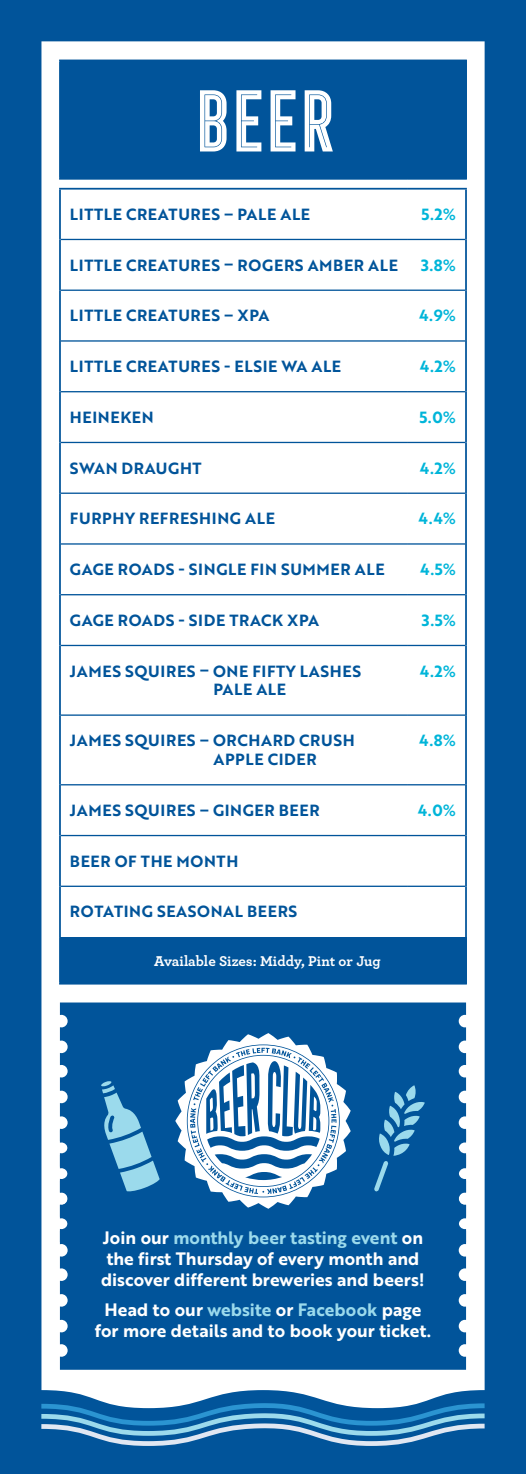
<style>
.page{position:relative;width:526px;height:1474px;background:#fff}
.page>*{position:absolute;margin:0;border:0;box-sizing:border-box;transform-origin:0 0}
.t1{font:80.5px "Frontage Condensed Inline";color:#fff}
.t2{font:17.5px/21px "Brother 1816 Bold";color:#fff;text-align:center}
.t3{font:15.75px/18.9px "Brother 1816 Bold";letter-spacing:.04em;color:#01549a}
.t4{font:15.75px "Brother 1816 Bold";color:#00b5d9}
.t5{font:700 14.88px "Archer";color:#fff}
.s1{color:#9bdaec}
</style>
<div class="page">
<div style="left:0;top:0;width:526px;height:1473px;background:#01549a"></div>
<div style="left:41px;top:41px;width:443px;height:1358px;background:#fff"></div>
<svg style="left:41px;top:1399px;width:444px;height:47px"></svg>
<svg style="left:60px;top:1242px;width:406px;height:127px"></svg>
<svg style="left:60px;top:1002px;width:406px;height:240px"></svg>
<div style="left:60px;top:60px;width:406px;height:119px;background:#01549a"></div>
<div style="left:60px;top:937px;width:406px;height:46px;background:#01549a"></div>
<hr style="left:59px;top:188px;width:349px;height:2px;background:#01549a">
<hr style="left:59px;top:190px;width:2px;height:49px;background:#01549a">
<hr style="left:408px;top:188px;width:59px;height:2px;background:#01549a">
<hr style="left:465px;top:190px;width:2px;height:49px;background:#01549a">
<hr style="left:59px;top:239px;width:2px;height:51px;background:#01549a">
<hr style="left:465px;top:239px;width:2px;height:51px;background:#01549a">
<hr style="left:59px;top:290px;width:2px;height:51px;background:#01549a">
<hr style="left:465px;top:290px;width:2px;height:51px;background:#01549a">
<hr style="left:59px;top:341px;width:2px;height:51px;background:#01549a">
<hr style="left:465px;top:341px;width:2px;height:51px;background:#01549a">
<hr style="left:59px;top:392px;width:2px;height:50px;background:#01549a">
<hr style="left:465px;top:392px;width:2px;height:50px;background:#01549a">
<hr style="left:59px;top:442px;width:2px;height:51px;background:#01549a">
<hr style="left:465px;top:442px;width:2px;height:51px;background:#01549a">
<hr style="left:59px;top:493px;width:2px;height:51px;background:#01549a">
<hr style="left:465px;top:493px;width:2px;height:51px;background:#01549a">
<hr style="left:59px;top:544px;width:2px;height:50px;background:#01549a">
<hr style="left:465px;top:544px;width:2px;height:50px;background:#01549a">
<hr style="left:59px;top:594px;width:2px;height:51px;background:#01549a">
<hr style="left:465px;top:594px;width:2px;height:51px;background:#01549a">
<hr style="left:59px;top:645px;width:2px;height:70px;background:#01549a">
<hr style="left:465px;top:645px;width:2px;height:70px;background:#01549a">
<hr style="left:59px;top:715px;width:2px;height:69px;background:#01549a">
<hr style="left:465px;top:715px;width:2px;height:69px;background:#01549a">
<hr style="left:59px;top:784px;width:2px;height:51px;background:#01549a">
<hr style="left:465px;top:784px;width:2px;height:51px;background:#01549a">
<hr style="left:59px;top:835px;width:2px;height:51px;background:#01549a">
<hr style="left:465px;top:835px;width:2px;height:51px;background:#01549a">
<hr style="left:59px;top:886px;width:2px;height:51px;background:#01549a">
<hr style="left:465px;top:886px;width:2px;height:51px;background:#01549a">
<hr style="left:59px;top:937px;width:2px;height:45px;background:#01549a">
<hr style="left:465px;top:937px;width:2px;height:45px;background:#01549a">
<hr style="left:59px;top:982px;width:349px;height:2px;background:#01549a">
<hr style="left:408px;top:982px;width:59px;height:2px;background:#01549a">
<hr style="left:59px;top:60px;width:349px;height:1px;background:#01549a">
<hr style="left:59px;top:61px;width:2px;height:117px;background:#01549a">
<hr style="left:408px;top:60px;width:59px;height:1px;background:#01549a">
<hr style="left:465px;top:61px;width:2px;height:117px;background:#01549a">
<hr style="left:59px;top:178px;width:349px;height:2px;background:#01549a">
<hr style="left:408px;top:178px;width:59px;height:2px;background:#01549a">
<hr style="left:61px;top:239px;width:347px;height:1px;background:#01549a">
<hr style="left:61px;top:289px;width:347px;height:2px;background:#01549a">
<hr style="left:61px;top:340px;width:347px;height:1px;background:#01549a">
<hr style="left:61px;top:391px;width:347px;height:1px;background:#01549a">
<hr style="left:61px;top:442px;width:347px;height:1px;background:#01549a">
<hr style="left:61px;top:492px;width:347px;height:2px;background:#01549a">
<hr style="left:61px;top:543px;width:347px;height:1px;background:#01549a">
<hr style="left:61px;top:594px;width:347px;height:1px;background:#01549a">
<hr style="left:61px;top:645px;width:347px;height:1px;background:#01549a">
<hr style="left:61px;top:714px;width:347px;height:1px;background:#01549a">
<hr style="left:61px;top:784px;width:347px;height:1px;background:#01549a">
<hr style="left:61px;top:834px;width:347px;height:2px;background:#01549a">
<hr style="left:61px;top:885px;width:347px;height:2px;background:#01549a">
<hr style="left:408px;top:239px;width:57px;height:1px;background:#01549a">
<hr style="left:408px;top:289px;width:57px;height:2px;background:#01549a">
<hr style="left:408px;top:340px;width:57px;height:1px;background:#01549a">
<hr style="left:408px;top:391px;width:57px;height:1px;background:#01549a">
<hr style="left:408px;top:442px;width:57px;height:1px;background:#01549a">
<hr style="left:408px;top:492px;width:57px;height:2px;background:#01549a">
<hr style="left:408px;top:543px;width:57px;height:1px;background:#01549a">
<hr style="left:408px;top:594px;width:57px;height:1px;background:#01549a">
<hr style="left:408px;top:645px;width:57px;height:1px;background:#01549a">
<hr style="left:408px;top:714px;width:57px;height:1px;background:#01549a">
<hr style="left:408px;top:784px;width:57px;height:1px;background:#01549a">
<hr style="left:408px;top:834px;width:57px;height:2px;background:#01549a">
<hr style="left:408px;top:885px;width:57px;height:2px;background:#01549a">
<svg style="left:101px;top:1080px;width:59px;height:111px"></svg>
<svg style="left:374px;top:1085px;width:51px;height:106px"></svg>
<svg style="left:175px;top:1033px;width:176px;height:175px"></svg>
<h1 class="t1" style="left:187px;top:76px;width:153px">BEER</h1>
<p class="t3" style="left:70px;top:204px;width:242px">LITTLE CREATURES – PALE ALE</p>
<p class="t4" style="left:421px;top:202px;width:36px">5.2%</p>
<p class="t3" style="left:70px;top:255px;width:330px">LITTLE CREATURES – ROGERS AMBER ALE</p>
<p class="t4" style="left:421px;top:253px;width:37px">3.8%</p>
<p class="t3" style="left:70px;top:305px;width:201px">LITTLE CREATURES – XPA</p>
<p class="t4" style="left:419px;top:303px;width:38px">4.9%</p>
<p class="t3" style="left:70px;top:356px;width:273px">LITTLE CREATURES - ELSIE WA ALE</p>
<p class="t4" style="left:420px;top:354px;width:38px">4.2%</p>
<p class="t3" style="left:70px;top:407px;width:85px">HEINEKEN</p>
<p class="t4" style="left:419px;top:405px;width:38px">5.0%</p>
<p class="t3" style="left:70px;top:458px;width:133px">SWAN DRAUGHT</p>
<p class="t4" style="left:420px;top:456px;width:38px">4.2%</p>
<p class="t3" style="left:70px;top:508px;width:206px">FURPHY REFRESHING ALE</p>
<p class="t4" style="left:419px;top:506px;width:39px">4.4%</p>
<p class="t3" style="left:70px;top:559px;width:316px">GAGE ROADS - SINGLE FIN SUMMER ALE</p>
<p class="t4" style="left:420px;top:557px;width:37px">4.5%</p>
<p class="t3" style="left:70px;top:610px;width:251px">GAGE ROADS - SIDE TRACK XPA</p>
<p class="t4" style="left:422px;top:608px;width:36px">3.5%</p>
<p class="t3" style="left:213px;top:661px;width:149px;text-indent:-143px">JAMES SQUIRES – ONE FIFTY LASHES<br>PALE ALE</p>
<p class="t4" style="left:420px;top:659px;width:38px">4.2%</p>
<p class="t3" style="left:213px;top:730px;width:143px;text-indent:-143px">JAMES SQUIRES – ORCHARD CRUSH<br>APPLE CIDER</p>
<p class="t4" style="left:419px;top:728px;width:38px">4.8%</p>
<p class="t3" style="left:70px;top:800px;width:251px">JAMES SQUIRES – GINGER BEER</p>
<p class="t4" style="left:418px;top:798px;width:40px">4.0%</p>
<p class="t3" style="left:70px;top:851px;width:170px">BEER OF THE MONTH</p>
<p class="t3" style="left:70px;top:901px;width:229px">ROTATING SEASONAL BEERS</p>
<p class="t5" style="left:154px;top:949px;width:228px">Available Sizes: Middy, Pint or Jug</p>
<p class="t2" style="left:101px;top:1226px;width:325px">Join our <span class="s1">monthly beer tasting event</span> on the first Thursday of every month and discover different breweries and beers!</p>
<p class="t2" style="left:95px;top:1298px;width:338px">Head to our <span class="s1">website</span> or <span class="s1">Facebook</span> page for more details and to book your ticket.</p>
</div>
